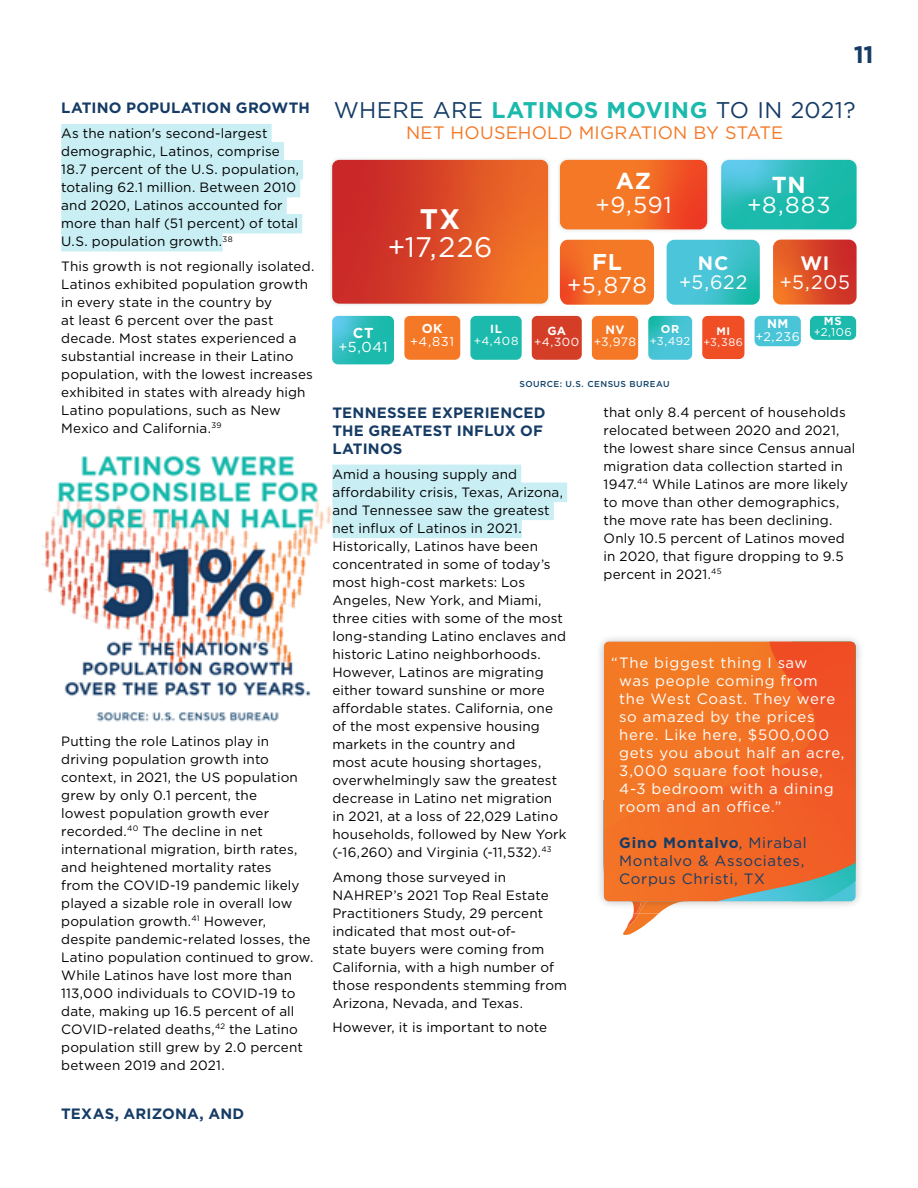
<style>
.page{position:relative;width:918px;height:1188px;background:#fff}
.page>*{position:absolute;margin:0;border:0;box-sizing:border-box;transform-origin:0 0}
.t1{font:28.35px "Gotham";color:#fff}
.t2{font:700 28.35px "Gotham";color:#fff}
.t3{font:700 23.85px "Gotham";color:#163c66}
.t4{font:23.1px "Gotham";letter-spacing:.035em;color:#fff}
.t5{font:700 23.1px "Gotham";color:#fff}
.t6{font:22.8px "Gotham";color:#fff}
.t7{font:700 22.8px "Gotham";color:#fff}
.t8{font:22.65px "Gotham";letter-spacing:.015em;color:#163c66}
.t9{font:19.35px "Gotham";letter-spacing:.035em;color:#fff}
.t10{font:700 19.35px "Gotham";color:#fff}
.t11{font:18px "Gotham";letter-spacing:.005em;color:#f47826}
.t12{font:15px/18px "Gotham";letter-spacing:.045em;color:#fff}
.t13{font:700 15px/18px "Gotham";letter-spacing:.015em;color:#163c66}
.t14{font:15px/18px "Gotham";letter-spacing:.045em;color:#163c66}
.t15{font:14.4px "Gotham";color:#fff}
.t16{font:700 14.4px "Gotham";color:#fff}
.t17{font:13.5px/18px "Gotham";letter-spacing:.01em;color:#000}
.t18{font:12.9px "Gotham";color:#fff}
.t19{font:700 12.9px "Gotham";color:#fff}
.t20{font:12.6px "Gotham";color:#fff}
.t21{font:700 12.6px "Gotham";color:#fff}
.t22{font:12.15px "Gotham";color:#fff}
.t23{font:700 12.15px "Gotham";color:#fff}
.t24{font:11.7px "Gotham";letter-spacing:.055em;color:#fff}
.t25{font:700 11.7px "Gotham";color:#fff}
.t26{font:11.4px "Gotham";letter-spacing:.045em;color:#fff}
.t27{font:700 11.4px "Gotham";color:#fff}
.t28{font:10.95px "Gotham";color:#fff}
.t29{font:700 10.95px "Gotham";color:#fff}
.t30{font:500 8.55px "Gotham";letter-spacing:.05em;color:#104168}
.s1{font-weight:700;color:#1bbaac}
.s2{font-weight:700}
</style>
<div class="page">
<img style="left:43px;top:455px;width:288px;height:267px">
<div style="left:61px;top:124px;width:211px;height:19px;background:#c9eef4"></div>
<div style="left:61px;top:142px;width:223px;height:19px;background:#c9eef4"></div>
<div style="left:61px;top:160px;width:242px;height:19px;background:#c9eef4"></div>
<div style="left:61px;top:178px;width:239px;height:19px;background:#c9eef4"></div>
<div style="left:61px;top:196px;width:226px;height:19px;background:#c9eef4"></div>
<div style="left:61px;top:214px;width:241px;height:19px;background:#c9eef4"></div>
<div style="left:61px;top:232px;width:162px;height:19px;background:#c9eef4"></div>
<div style="left:332px;top:465px;width:189px;height:19px;background:#c9eef4"></div>
<div style="left:332px;top:483px;width:235px;height:19px;background:#c9eef4"></div>
<div style="left:332px;top:501px;width:222px;height:19px;background:#c9eef4"></div>
<div style="left:332px;top:519px;width:190px;height:19px;background:#c9eef4"></div>
<svg style="left:560px;top:240px;width:94px;height:65px;background:#f37228"></svg>
<img style="left:726px;top:159px;width:126px;height:71px">
<svg style="left:721px;top:160px;width:136px;height:69px;background:#28bcb6"></svg>
<svg style="left:773px;top:240px;width:84px;height:65px;background:#db4e2b"></svg>
<div style="left:592px;top:316px;width:46px;height:44px;background:#f47826;border-radius:5px"></div>
<svg style="left:667px;top:240px;width:93px;height:65px;background:#42c2ce"></svg>
<div style="left:810px;top:316px;width:46px;height:24px;background:#1bbaac;border-radius:6px"></div>
<svg style="left:648px;top:316px;width:44px;height:44px;background:#45c3cf"></svg>
<svg style="left:332px;top:316px;width:62px;height:48px;background:#2dbebb"></svg>
<div style="left:702px;top:316px;width:42px;height:43px;background:#f04e25;border-radius:5px"></div>
<div style="left:404px;top:316px;width:56px;height:44px;background:#f47826;border-radius:5px"></div>
<div style="left:532px;top:316px;width:50px;height:44px;background:#d43e27;border-radius:5px"></div>
<div style="left:755px;top:316px;width:46px;height:30px;background:#4ac5d8;border-radius:6px"></div>
<div style="left:470px;top:316px;width:52px;height:44px;background:#1bbaac;border-radius:5px"></div>
<img style="left:559px;top:159px;width:150px;height:72px">
<svg style="left:560px;top:160px;width:147px;height:69px;background:#f26825"></svg>
<img style="left:331px;top:158px;width:219px;height:147px">
<svg style="left:332px;top:160px;width:216px;height:144px;background:#db4b27"></svg>
<svg style="left:623px;top:913px;width:32px;height:22px"></svg>
<img style="left:599px;top:638px;width:262px;height:20px">
<img style="left:600px;top:658px;width:19px;height:248px">
<img style="left:627px;top:901px;width:9px;height:12px">
<img style="left:636px;top:901px;width:3px;height:12px">
<img style="left:639px;top:901px;width:50px;height:12px">
<svg style="left:604px;top:642px;width:252px;height:259px;background:#eb6e2b"></svg>
<p class="t13" style="left:61px;top:99px;width:250px">LATINO POPULATION GROWTH</p>
<p class="t17" style="left:61px;top:124px;width:239px">As the nation's second-largest demographic, Latinos, comprise 18.7 percent of the U.S. population, totaling 62.1 million. Between 2010 and 2020, Latinos accounted for more than half (51 percent) of total U.S. population growth.<sup>38</sup></p>
<p class="t17" style="left:61px;top:257px;width:255px">This growth is not regionally isolated.<br>Latinos exhibited population growth in every state in the country by<br>at least 6 percent over the past decade. Most states experienced a substantial increase in their Latino population, with the lowest increases exhibited in states with already high Latino populations, such as New Mexico and California.<sup>39</sup></p>
<p class="t17" style="left:61px;top:732px;width:254px">Putting the role Latinos play in driving population growth into context, in 2021, the US population grew by only 0.1 percent, the<br>lowest population growth ever recorded.<sup>40</sup> The decline in net international migration, birth rates, and heightened mortality rates<br>from the COVID-19 pandemic likely played a sizable role in overall low population growth.<sup>41</sup> However, despite pandemic-related losses, the Latino population continued to grow.<br>While Latinos have lost more than 113,000 individuals to COVID-19 to date, making up 16.5 percent of all COVID-related deaths,<sup>42</sup> the Latino population still grew by 2.0 percent between 2019 and 2021.</p>
<p class="t13" style="left:61px;top:1105px;width:185px">TEXAS, ARIZONA, AND</p>
<h2 class="t3" style="left:854px;top:39px;width:21px">11</h2>
<h3 class="t8" style="left:334px;top:96px;width:523px">WHERE ARE <span class="s1">LATINOS MOVING</span> TO IN 2021?</h3>
<h3 class="t11" style="left:406px;top:121px;width:379px">NET HOUSEHOLD MIGRATION BY STATE</h3>
<h1 class="t2" style="left:420px;top:200px;width:42px">TX</h1>
<h1 class="t1" style="left:388px;top:229px;width:106px">+17,226</h1>
<h3 class="t5" style="left:616px;top:166px;width:37px">AZ</h3>
<h3 class="t4" style="left:595px;top:190px;width:78px">+9,591</h3>
<h3 class="t5" style="left:772px;top:170px;width:35px">TN</h3>
<h3 class="t4" style="left:747px;top:190px;width:85px">+8,883</h3>
<h3 class="t7" style="left:592px;top:247px;width:31px">FL</h3>
<h3 class="t6" style="left:567px;top:270px;width:81px">+5,878</h3>
<h3 class="t10" style="left:698px;top:250px;width:32px">NC</h3>
<h3 class="t9" style="left:679px;top:270px;width:70px">+5,622</h3>
<h3 class="t10" style="left:800px;top:250px;width:30px">WI</h3>
<h3 class="t9" style="left:780px;top:270px;width:72px">+5,205</h3>
<p class="t16" style="left:353px;top:323px;width:22px">CT</p>
<p class="t15" style="left:339px;top:338px;width:51px">+5,041</p>
<p class="t19" style="left:422px;top:320px;width:23px">OK</p>
<p class="t18" style="left:410px;top:333px;width:45px">+4,831</p>
<p class="t25" style="left:490px;top:321px;width:13px">IL</p>
<p class="t24" style="left:474px;top:333px;width:46px">+4,408</p>
<p class="t25" style="left:547px;top:323px;width:20px">GA</p>
<p class="t24" style="left:534px;top:335px;width:47px">+4,300</p>
<p class="t23" style="left:605px;top:322px;width:21px">NV</p>
<p class="t22" style="left:594px;top:334px;width:44px">+3,978</p>
<p class="t27" style="left:824px;top:314px;width:19px">MS</p>
<p class="t21" style="left:767px;top:316px;width:23px">NM</p>
<p class="t20" style="left:756px;top:328px;width:46px">+2,236</p>
<p class="t27" style="left:661px;top:322px;width:20px">OR</p>
<p class="t26" style="left:814px;top:325px;width:40px">+2,106</p>
<p class="t26" style="left:650px;top:333px;width:42px">+3,492</p>
<p class="t29" style="left:716px;top:324px;width:15px">MI</p>
<p class="t28" style="left:704px;top:335px;width:41px">+3,386</p>
<p class="t30" style="left:520px;top:379px;width:152px">SOURCE: U.S. CENSUS BUREAU</p>
<p class="t13" style="left:332px;top:404px;width:215px">TENNESSEE EXPERIENCED<br>THE GREATEST INFLUX OF<br>LATINOS</p>
<p class="t17" style="left:332px;top:465px;width:236px">Amid a housing supply and affordability crisis, Texas, Arizona, and Tennessee saw the greatest net influx of Latinos in 2021.<br>Historically, Latinos have been concentrated in some of today’s most high-cost markets: Los<br>Angeles, New York, and Miami, three cities with some of the most long-standing Latino enclaves and historic Latino neighborhoods.<br>However, Latinos are migrating either toward sunshine or more affordable states. California, one of the most expensive housing markets in the country and<br>most acute housing shortages, overwhelmingly saw the greatest decrease in Latino net migration in 2021, at a loss of 22,029 Latino households, followed by New York (-16,260) and Virginia (-11,532).<sup>43</sup></p>
<p class="t17" style="left:332px;top:868px;width:236px">Among those surveyed in<br>NAHREP’s 2021 Top Real Estate<br>Practitioners Study, 29 percent indicated that most out-of-<br>state buyers were coming from<br>California, with a high number of those respondents stemming from<br>Arizona, Nevada, and Texas.</p>
<p class="t17" style="left:332px;top:1018px;width:216px">However, it is important to note</p>
<p class="t17" style="left:604px;top:403px;width:253px">that only 8.4 percent of households relocated between 2020 and 2021, the lowest share since Census annual migration data collection started in 1947.<sup>44</sup> While Latinos are more likely to move than other demographics, the move rate has been declining.<br>Only 10.5 percent of Latinos moved in 2020, that figure dropping to 9.5 percent in 2021.<sup>45</sup></p>
<p class="t12" style="left:619px;top:654px;width:227px;text-indent:-8px">“The biggest thing I saw<br>was people coming from the West Coast. They were so amazed by the prices here. Like here, $500,000 gets you about half an acre,<br>3,000 square foot house,<br>4-3 bedroom with a dining room and an o ce.”</p>
<p class="t14" style="left:619px;top:833px;width:189px"><span class="s2">Gino Montalvo</span>, Mirabal<br>Montalvo &amp; Associates,<br>Corpus Christi, TX</p>
</div>
